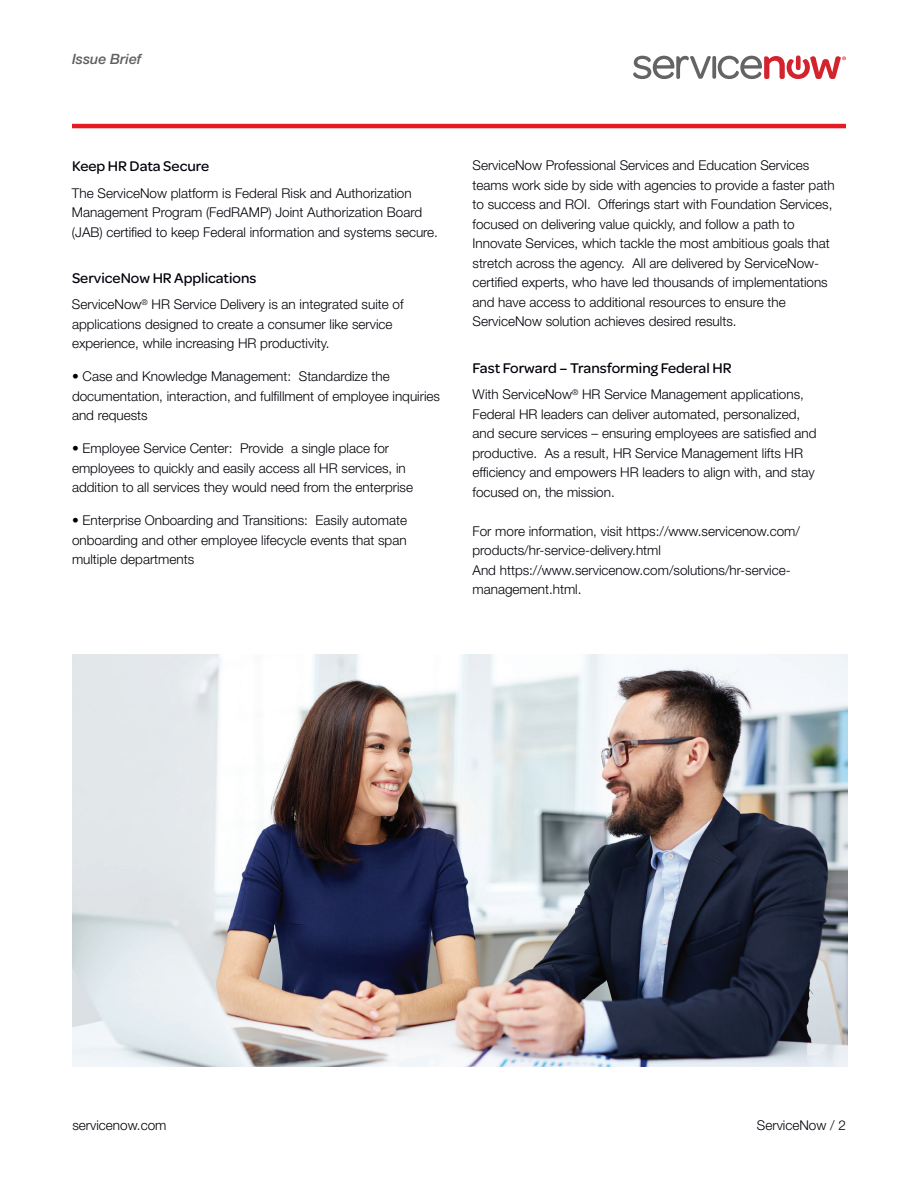
<style>
.page{position:relative;width:918px;height:1188px;background:#fff}
.page>*{position:absolute;margin:0;border:0;box-sizing:border-box;transform-origin:0 0}
.t1{font:500 15px "Omnes";color:#010209}
.t2{font:italic 500 14.25px "Helvetica Neue LT Std";color:#5f5f62}
.t3{font:300 13.5px/19.5px "Helvetica Neue LT Std";color:#010209}
</style>
<div class="page">
<svg style="left:633px;top:56px;width:78px;height:23px"></svg>
<svg style="left:712px;top:56px;width:4px;height:23px"></svg>
<svg style="left:718px;top:56px;width:128px;height:23px"></svg>
<div style="left:796px;top:56px;width:5px;height:14px;background:#d3232c;border-radius:2px"></div>
<hr style="left:72px;top:124px;width:774px;height:4px;background:#e51a23">
<img style="left:72px;top:655px;width:775px;height:411px">
<p class="t2" style="left:72px;top:51px;width:71px">Issue Brief</p>
<p class="t1" style="left:72px;top:156px;width:139px">Keep HR Data Secure</p>
<p class="t3" style="left:72px;top:183px;width:368px">The ServiceNow platform is Federal Risk and Authorization<br>Management Program (FedRAMP) Joint Authorization Board (JAB) certified to keep Federal information and systems secure.</p>
<p class="t1" style="left:72px;top:268px;width:186px">ServiceNow HR Applications</p>
<p class="t3" style="left:72px;top:294px;width:333px">ServiceNow<sup>®</sup> HR Service Delivery is an integrated suite of applications designed to create a consumer like service experience, while increasing HR productivity.</p>
<p class="t3" style="left:72px;top:366px;width:370px">• Case and Knowledge Management: Standardize the documentation, interaction, and fulfillment of employee inquiries and requests</p>
<p class="t3" style="left:72px;top:438px;width:343px">• Employee Service Center: Provide a single place for employees to quickly and easily access all HR services, in addition to all services they would need from the enterprise</p>
<p class="t3" style="left:72px;top:510px;width:337px;text-align:justify">• Enterprise Onboarding and Transitions: Easily automate onboarding and other employee lifecycle events that span multiple departments</p>
<p class="t3" style="left:473px;top:156px;width:364px">ServiceNow Professional Services and Education Services teams work side by side with agencies to provide a faster path to success and ROI. Offerings start with Foundation Services, focused on delivering value quickly, and follow a path to Innovate Services, which tackle the most ambitious goals that stretch across the agency. All are delivered by ServiceNow&shy;certified experts, who have led thousands of implementations and have access to additional resources to ensure the ServiceNow solution achieves desired results.</p>
<p class="t1" style="left:472px;top:358px;width:261px">Fast Forward – Transforming Federal HR</p>
<p class="t3" style="left:472px;top:384px;width:346px">With ServiceNow<sup>®</sup> HR Service Management applications, Federal HR leaders can deliver automated, personalized, and secure services – ensuring employees are satisfied and productive. As a result, HR Service Management lifts HR efficiency and empowers HR leaders to align with, and stay focused on, the mission.</p>
<p class="t3" style="left:473px;top:521px;width:329px">For more information, visit https://www.servicenow.com/ products/hr-service-delivery.html<br>And https://www.servicenow.com/solutions/hr-service&shy;management.html.</p>
<p class="t3" style="left:72px;top:1115px;width:96px">servicenow.com</p>
<p class="t3" style="left:757px;top:1115px;width:91px">ServiceNow / 2</p>
</div>
